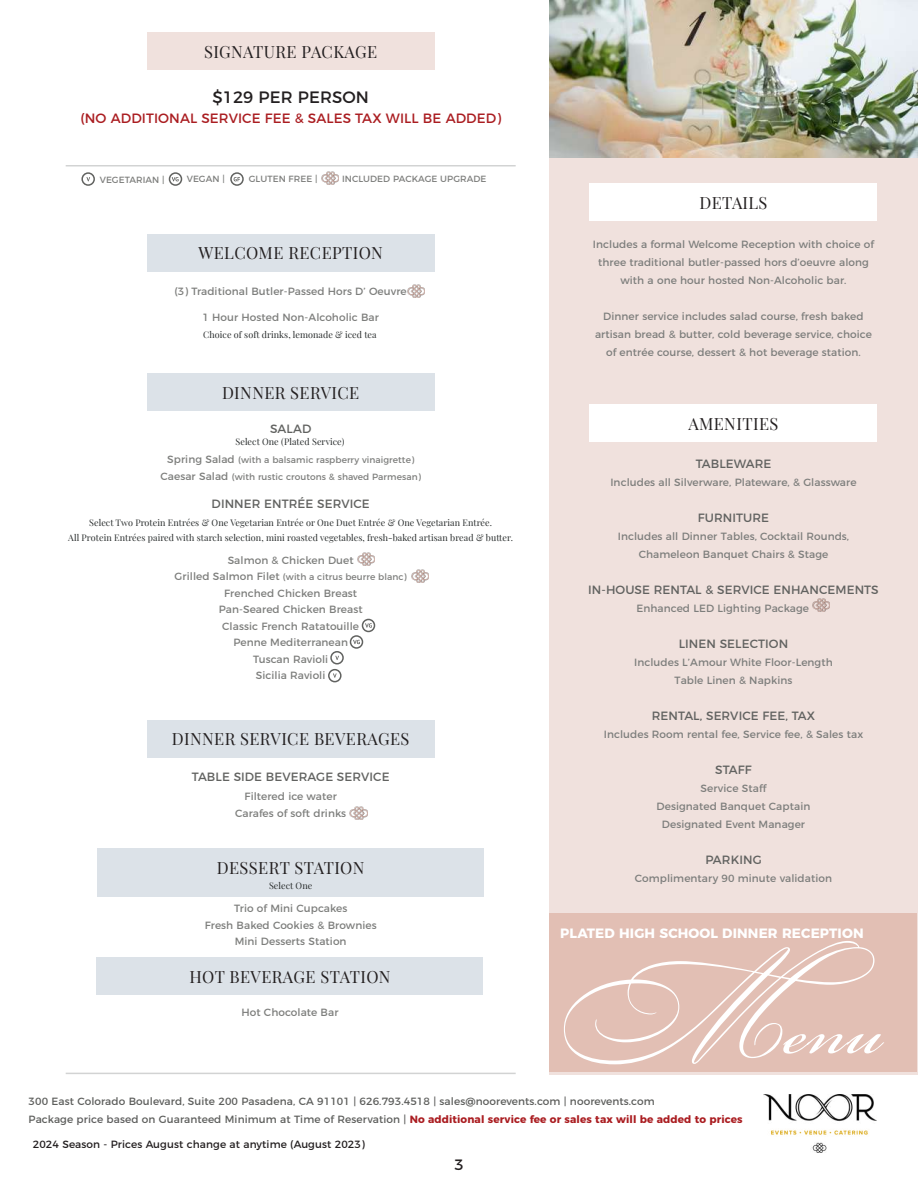
<style>
.page{position:relative;width:918px;height:1188px;background:#fff}
.page>*{position:absolute;margin:0;border:0;box-sizing:border-box;transform-origin:0 0}
.t1{font:16.5px "Playfair Display";letter-spacing:.025em;color:#231f20}
.t2{font:16.5px "Montserrat";letter-spacing:.005em;color:#231f20}
.t3{font:15px "Montserrat";color:#231f20}
.t4{font:13.5px "Montserrat";letter-spacing:.005em;color:#aa1d21}
.t5{font:700 13.5px "Montserrat";letter-spacing:.01em;color:#fff}
.t6{font:12px "Montserrat";letter-spacing:.005em;color:#616260}
.t7{font:10.5px/16.5px "Montserrat";letter-spacing:.005em;color:#7d7e7c;text-align:center}
.t8{font:10.5px/18px "Montserrat";letter-spacing:.01em;color:#5d5e5c}
.t9{font:10.5px "Montserrat";letter-spacing:.01em;color:#231f20}
.t10{font:9px/15px "Playfair Display";letter-spacing:.005em;color:#272b2b;text-align:center}
.t11{font:9px/16.5px "Montserrat";letter-spacing:.005em;color:#7d7e7c;text-align:center}
.s1{font-size:10.5px}
.s2{color:#5d5d5d}
.s3{font-weight:700;color:#aa1d21}
</style>
<div class="page">
<div style="left:147px;top:32px;width:288px;height:38px;background:#f0e1dd"></div>
<div style="left:147px;top:373px;width:288px;height:38px;background:#dce2e8"></div>
<div style="left:147px;top:720px;width:288px;height:37px;background:#dce2e8"></div>
<div style="left:549px;top:0;width:369px;height:1074px;background:#f0e1dd"></div>
<img style="left:549px;top:0;width:369px;height:158px">
<hr style="left:66px;top:1073px;width:450px;height:1px;background:#4a4d4e">
<img style="left:764px;top:1094px;width:113px;height:58px">
<div style="left:590px;top:404px;width:288px;height:38px;background:#fff"></div>
<img style="left:812px;top:598px;width:18px;height:13px">
<div style="left:97px;top:848px;width:387px;height:49px;background:#dce2e8"></div>
<div style="left:590px;top:184px;width:288px;height:37px;background:#fff"></div>
<div style="left:550px;top:914px;width:367px;height:158px;background:#e2bfb4"></div>
<svg style="left:564px;top:941px;width:320px;height:123px"></svg>
<div style="left:362px;top:619px;width:13px;height:13px;border:2px solid #616260;border-radius:50%"></div>
<div style="left:328px;top:669px;width:14px;height:13px;border:2px solid #616260;border-radius:50%"></div>
<div style="left:147px;top:234px;width:288px;height:37px;background:#dce2e8"></div>
<div style="left:350px;top:635px;width:13px;height:14px;border:2px solid #616260;border-radius:50%"></div>
<hr style="left:66px;top:165px;width:450px;height:1px;background:#4a4d4e">
<img style="left:321px;top:172px;width:18px;height:13px">
<div style="left:81px;top:172px;width:14px;height:14px;border:2px solid #616260;border-radius:50%"></div>
<div style="left:169px;top:172px;width:13px;height:14px;border:2px solid #616260;border-radius:50%"></div>
<div style="left:230px;top:172px;width:14px;height:14px;border:2px solid #616260;border-radius:50%"></div>
<svg style="left:234px;top:177px;width:6px;height:4px"></svg>
<svg style="left:172px;top:177px;width:7px;height:4px"></svg>
<svg style="left:86px;top:177px;width:4px;height:4px"></svg>
<img style="left:408px;top:285px;width:17px;height:13px">
<img style="left:411px;top:570px;width:17px;height:13px">
<img style="left:357px;top:553px;width:18px;height:13px">
<img style="left:350px;top:807px;width:17px;height:13px">
<div style="left:96px;top:957px;width:387px;height:38px;background:#dce2e8"></div>
<div style="left:330px;top:651px;width:14px;height:13px;border:2px solid #616260;border-radius:50%"></div>
<svg style="left:335px;top:656px;width:4px;height:4px"></svg>
<svg style="left:365px;top:623px;width:7px;height:5px"></svg>
<svg style="left:353px;top:640px;width:7px;height:4px"></svg>
<h1 class="t1" style="left:204px;top:39px;width:175px">SIGNATURE PACKAGE</h1>
<h1 class="t2" style="left:212px;top:84px;width:158px">$129 PER PERSON</h1>
<p class="t4" style="left:80px;top:107px;width:422px">(NO ADDITIONAL SERVICE FEE &amp; SALES TAX WILL BE ADDED)</p>
<p class="t11" style="left:100px;top:171px;width:66px">VEGETARIAN |</p>
<p class="t11" style="left:187px;top:170px;width:40px">VEGAN |</p>
<p class="t11" style="left:249px;top:170px;width:70px">GLUTEN FREE |</p>
<p class="t11" style="left:342px;top:170px;width:146px">INCLUDED PACKAGE UPGRADE</p>
<h1 class="t1" style="left:198px;top:240px;width:186px">WELCOME RECEPTION</h1>
<p class="t7" style="left:175px;top:282px;width:234px">(3) Traditional Butler-Passed Hors D’ Oeuvre</p>
<p class="t7" style="left:202px;top:308px;width:178px">1 Hour Hosted Non-Alcoholic Bar</p>
<p class="t10" style="left:203px;top:327px;width:175px">Choice of soft drinks, lemonade &amp; iced tea</p>
<h1 class="t1" style="left:222px;top:380px;width:139px">DINNER SERVICE</h1>
<p class="t6" style="left:270px;top:419px;width:43px">SALAD</p>
<p class="t11" style="left:161px;top:451px;width:262px"><span class="s1">Spring Salad</span> (with a balsamic raspberry vinaigrette)<br><span class="s1">Caesar Salad</span> (with rustic croutons &amp; shaved Parmesan)</p>
<p class="t10" style="left:236px;top:433px;width:110px">Select One (Plated Service)</p>
<p class="t6" style="left:212px;top:494px;width:160px">DINNER ENTRÉE SERVICE</p>
<p class="t10" style="left:68px;top:514px;width:446px">Select Two Protein Entrées &amp; One Vegetarian Entrée or One Duet Entrée &amp; One Vegetarian Entrée.<br>All Protein Entrées paired with starch selection, mini roasted vegetables, fresh-baked artisan bread &amp; butter.</p>
<p class="t7" style="left:228px;top:551px;width:127px">Salmon &amp; Chicken Duet</p>
<p class="t11" style="left:175px;top:568px;width:234px"><span class="s1">Grilled Salmon Filet</span> (with a citrus beurre blanc)</p>
<p class="t7" style="left:219px;top:584px;width:145px">Frenched Chicken Breast<br>Pan-Seared Chicken Breast<br>Classic French Ratatouille<br>Penne Mediterranean<br>Tuscan Ravioli<br>Sicilia Ravioli</p>
<h1 class="t1" style="left:172px;top:726px;width:239px">DINNER SERVICE BEVERAGES</h1>
<p class="t6" style="left:192px;top:767px;width:199px">TABLE SIDE BEVERAGE SERVICE</p>
<p class="t7" style="left:235px;top:787px;width:112px">Filtered ice water<br>Carafes of soft drinks</p>
<h1 class="t1" style="left:217px;top:855px;width:149px">DESSERT STATION</h1>
<p class="t10" style="left:269px;top:877px;width:45px">Select One</p>
<p class="t7" style="left:205px;top:899px;width:173px">Trio of Mini Cupcakes<br>Fresh Baked Cookies &amp; Brownies<br>Mini Desserts Station</p>
<h1 class="t1" style="left:189px;top:964px;width:203px">HOT BEVERAGE STATION</h1>
<p class="t7" style="left:241px;top:1004px;width:99px">Hot Chocolate Bar</p>
<h1 class="t1" style="left:699px;top:190px;width:70px">DETAILS</h1>
<p class="t7" style="left:593px;top:234px;width:283px;line-height:18px">Includes a formal Welcome Reception with choice of three traditional butler-passed hors d’oeuvre along with a one hour hosted Non-Alcoholic bar.</p>
<p class="t7" style="left:595px;top:306px;width:278px;line-height:18px">Dinner service includes salad course, fresh baked artisan bread &amp; butter, cold beverage service, choice of entrée course, dessert &amp; hot beverage station.</p>
<h1 class="t1" style="left:689px;top:411px;width:91px">AMENITIES</h1>
<p class="t6" style="left:696px;top:455px;width:77px">TABLEWARE</p>
<p class="t7" style="left:610px;top:474px;width:248px">Includes all Silverware, Plateware, &amp; Glassware</p>
<p class="t6" style="left:698px;top:509px;width:73px">FURNITURE</p>
<p class="t7" style="left:618px;top:527px;width:233px;line-height:18px">Includes all Dinner Tables, Cocktail Rounds,<br>Chameleon Banquet Chairs &amp; Stage</p>
<p class="t6" style="left:588px;top:581px;width:292px">IN-HOUSE RENTAL &amp; SERVICE ENHANCEMENTS</p>
<p class="t7" style="left:637px;top:600px;width:174px">Enhanced LED Lighting Package</p>
<p class="t6" style="left:679px;top:635px;width:111px">LINEN SELECTION</p>
<p class="t7" style="left:634px;top:653px;width:200px;line-height:18px">Includes L’Amour White Floor-Length<br>Table Linen &amp; Napkins</p>
<p class="t6" style="left:652px;top:707px;width:165px">RENTAL, SERVICE FEE, TAX</p>
<p class="t7" style="left:604px;top:726px;width:261px">Includes Room rental fee, Service fee, &amp; Sales tax</p>
<p class="t6" style="left:715px;top:761px;width:38px">STAFF</p>
<p class="t7" style="left:657px;top:779px;width:155px;line-height:18px">Service Staff<br>Designated Banquet Captain<br>Designated Event Manager</p>
<p class="t6" style="left:705px;top:851px;width:58px">PARKING</p>
<p class="t7" style="left:635px;top:870px;width:199px">Complimentary 90 minute validation</p>
<p class="t5" style="left:560px;top:922px;width:305px">PLATED HIGH SCHOOL DINNER RECEPTION</p>
<p class="t8" style="left:28px;top:1092px;width:716px">300 East Colorado Boulevard, Suite 200 Pasadena, CA 91101 | 626.793.4518 | sales@noorevents.com | noorevents.com<br>Package <span class="s2">price base</span>d on Guaranteed Minimum at Time of Reservation | <span class="s3">No additional service fee or sales tax will be added to prices</span></p>
<p class="t9" style="left:33px;top:1136px;width:333px">2024 Season - Prices August change at anytime (August 2023)</p>
<h2 class="t3" style="left:454px;top:1153px;width:11px">3</h2>
</div>
